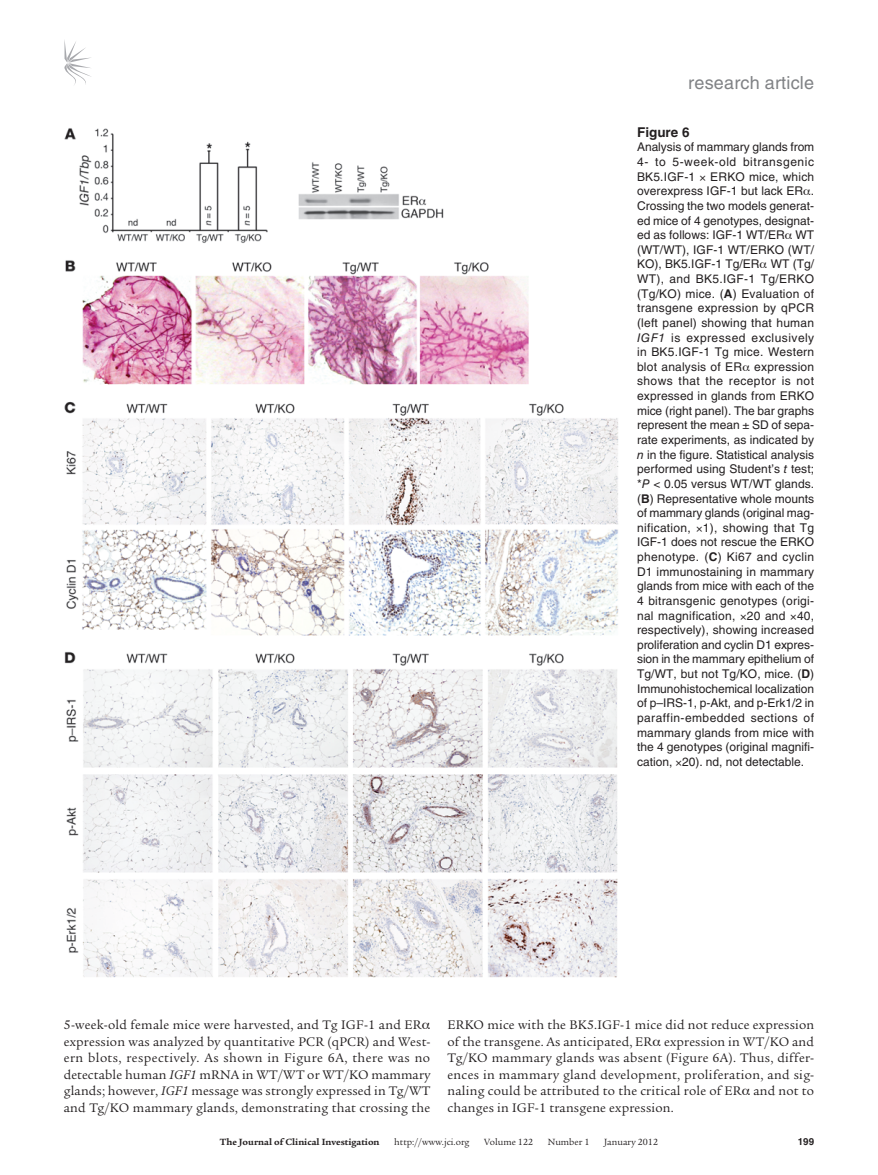
<style>
.page{position:relative;width:878px;height:1175px;background:#fff}
.page>*{position:absolute;margin:0;border:0;box-sizing:border-box;transform-origin:0 0}
.t1{font:18px "Helvetica LT Std";letter-spacing:.01em;color:#808285}
.t2{font:13.5px/16.5px "Legacy Serif Std";letter-spacing:.015em;color:#231f20}
.t3{font:700 13.5px "Helvetica LT Std";color:#231f20}
.t4{font:12px/14.7px "Helvetica LT Std";color:#231f20;text-align:justify}
.t5{font:9.75px "Legacy Serif Std";color:#231f20}
.t6{font:700 9.75px "Legacy Serif Std";color:#231f20}
.t7{font:700 9.75px "Helvetica LT Std";color:#231f20}
.s1{font-weight:700}
.s2{font-style:italic}
</style>
<div class="page">
<svg style="left:64px;top:40px;width:27px;height:45px"></svg>
<img style="left:64px;top:128px;width:555px;height:850px">
<h1 class="t1" style="left:688px;top:73px;width:127px">research article</h1>
<p class="t3" style="left:637px;top:124px;width:54px">Figure 6</p>
<p class="t4" style="left:637px;top:140px;width:179px">Analysis of mammary glands from 4- to 5-week-old bitransgenic BK5.IGF-1</p>
<p class="t4" style="left:637px;top:169px;width:179px;text-indent:73px">ERKO mice, which overexpress IGF-1 but lack ER .<br>Crossing the two models generat&shy;ed mice of 4 genotypes, designat&shy;ed as follows: IGF-1 WT/ER WT (WT/WT), IGF-1 WT/ERKO (WT/ KO), BK5.IGF-1 Tg/ER WT (Tg/ WT), and BK5.IGF-1 Tg/ERKO (Tg/KO) mice. (<span class="s1">A</span>) Evaluation of transgene expression by qPCR (left panel) showing that human <span class="s2">IGF1</span> is expressed exclusively in BK5.IGF-1 Tg mice. Western blot analysis of ER expression shows that the receptor is not expressed in glands from ERKO mice (right panel). The bar graphs represent the mean ± SD of sepa&shy;rate experiments, as indicated by <span class="s2">n</span> in the figure. Statistical analysis performed using Student’s <span class="s2">t</span> test; *<span class="s2">P</span> &lt; 0.05 versus WT/WT glands. (<span class="s1">B</span>) Representative whole mounts of mammary glands (original mag&shy;nification, 1), showing that Tg IGF-1 does not rescue the ERKO phenotype. (<span class="s1">C</span>) Ki67 and cyclin D1 immunostaining in mammary glands from mice with each of the 4 bitransgenic genotypes (origi&shy;nal magnification, 20 and 40, respectively), showing increased proliferation and cyclin D1 expres&shy;sion in the mammary epithelium of Tg/WT, but not Tg/KO, mice. (<span class="s1">D</span>)<br>Immunohistochemical localization of p–IRS-1, p-Akt, and p-Erk1/2 in paraffin-embedded sections of mammary glands from mice with the 4 genotypes (original magnifi&shy;cation, 20). nd, not detectable.</p>
<p class="t2" style="left:64px;top:1016px;width:368px">5-week-old female mice were harvested, and Tg IGF-1 and ER expression was analyzed by quantitative PCR (qPCR) and West&shy;ern blots, respectively. As shown in Figure 6A, there was no detectable human <span class="s2">IGF1</span> mRNA in WT/WT or WT/KO mammary glands; however, <span class="s2">IGF1</span> message was strongly expressed in Tg/WT and Tg/KO mammary glands, demonstrating that crossing the</p>
<p class="t2" style="left:447px;top:1016px;width:368px;text-align:justify">ERKO mice with the BK5.IGF-1 mice did not reduce expression of the transgene. As anticipated, ER expression in WT/KO and Tg/KO mammary glands was absent (Figure 6A). Thus, differ&shy;ences in mammary gland development, proliferation, and sig&shy;naling could be attributed to the critical role of ER and not to changes in IGF-1 transgene expression.</p>
<p class="t6" style="left:220px;top:1135px;width:161px">The Journal of Clinical Investigation</p>
<p class="t5" style="left:394px;top:1136px;width:77px">http://www.jci.org</p>
<p class="t5" style="left:484px;top:1136px;width:50px">Volume 122</p>
<p class="t5" style="left:548px;top:1136px;width:43px">Number 1</p>
<p class="t5" style="left:604px;top:1136px;width:55px">January 2012</p>
<p class="t7" style="left:797px;top:1135px;width:18px">199</p>
</div>
